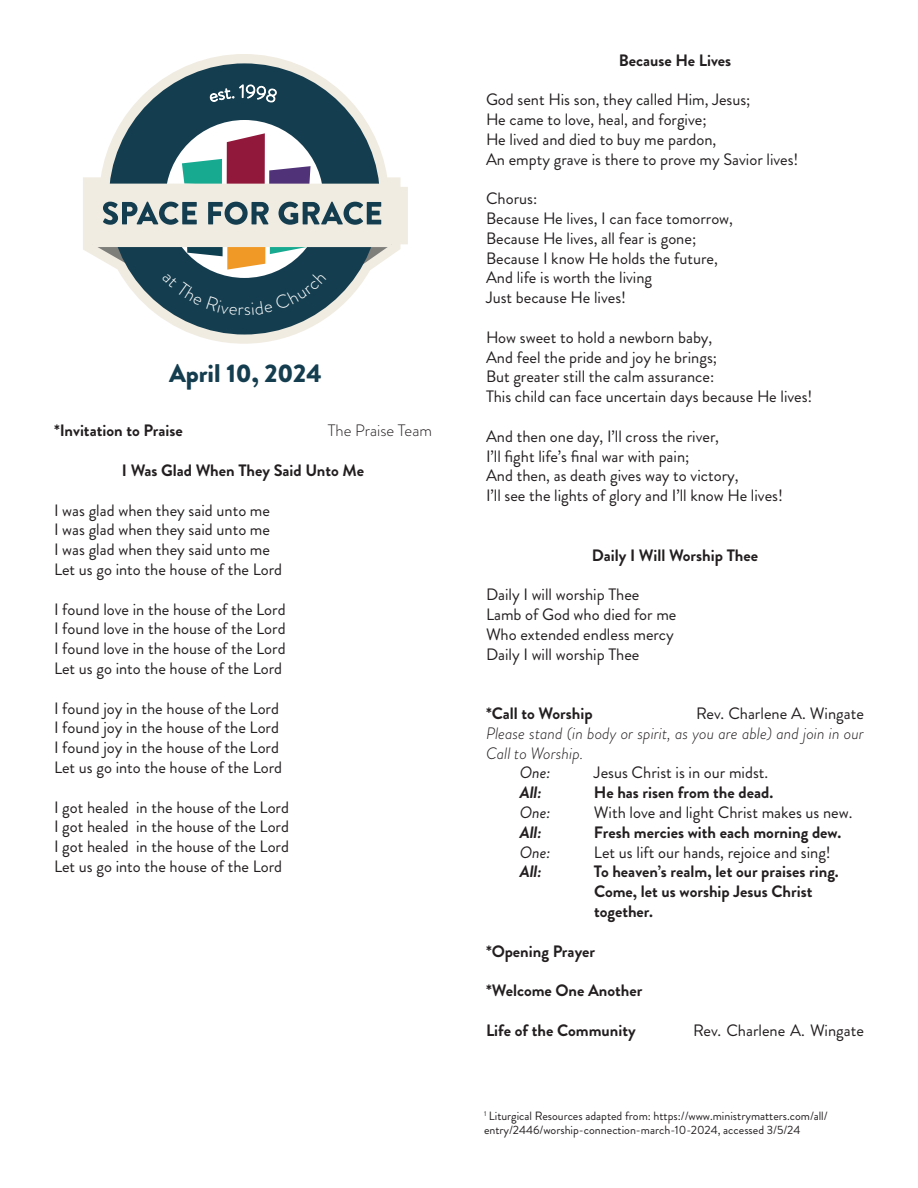
<style>
.page{position:relative;width:918px;height:1188px;background:#fff}
.page>*{position:absolute;margin:0;border:0;box-sizing:border-box;transform-origin:0 0}
.t1{font:900 25.5px "Brandon Grotesque";color:#143e4f}
.t2{font:16.5px "Brandon Grotesque";color:#231f20}
.t3{font:700 16.5px/19.8px "Brandon Grotesque";color:#231f20}
.t4{font:italic 300 16.5px/19.8px "Brandon Grotesque";color:#231f20}
.t5{font:300 16.5px "Brandon Grotesque";color:#231f20}
.t6{font:italic 16.5px "Brandon Grotesque";letter-spacing:-.005em;color:#231f20}
.t7{font:italic 700 16.5px "Brandon Grotesque";color:#231f20}
.t8{font:12px/14.4px "Brandon Grotesque";color:#231f20}
</style>
<div class="page">
<svg style="left:83px;top:54px;width:318px;height:290px"></svg>
<svg style="left:88px;top:59px;width:308px;height:280px"></svg>
<div style="left:109px;top:63px;width:271px;height:272px;background:#143e4f;border-radius:50%"></div>
<div style="left:165px;top:120px;width:158px;height:158px;background:#fff;border-radius:50%"></div>
<div style="left:109px;top:187px;width:299px;height:57px;background:#f1ece2"></div>
<svg style="left:210px;top:85px;width:67px;height:17px"></svg>
<svg style="left:93px;top:133px;width:299px;height:183px"></svg>
<p class="t1" style="left:169px;top:355px;width:154px">April 10, 2024</p>
<p class="t3" style="left:54px;top:421px;width:130px">*Invitation to Praise</p>
<p class="t5" style="left:328px;top:419px;width:106px">The Praise Team</p>
<p class="t3" style="left:122px;top:461px;width:244px">I Was Glad When They Said Unto Me</p>
<p class="t2" style="left:54px;top:499px;width:218px">I was glad when they said unto me</p>
<p class="t2" style="left:54px;top:518px;width:218px">I was glad when they said unto me</p>
<p class="t2" style="left:54px;top:538px;width:218px">I was glad when they said unto me</p>
<p class="t2" style="left:54px;top:558px;width:230px">Let us go into the house of the Lord</p>
<p class="t2" style="left:54px;top:598px;width:233px">I found love in the house of the Lord</p>
<p class="t2" style="left:54px;top:617px;width:233px">I found love in the house of the Lord</p>
<p class="t2" style="left:54px;top:637px;width:233px">I found love in the house of the Lord</p>
<p class="t2" style="left:54px;top:657px;width:230px">Let us go into the house of the Lord</p>
<p class="t2" style="left:54px;top:697px;width:227px">I found joy in the house of the Lord</p>
<p class="t2" style="left:54px;top:716px;width:227px">I found joy in the house of the Lord</p>
<p class="t2" style="left:54px;top:736px;width:227px">I found joy in the house of the Lord</p>
<p class="t2" style="left:54px;top:756px;width:230px">Let us go into the house of the Lord</p>
<p class="t2" style="left:54px;top:796px;width:237px">I got healed in the house of the Lord</p>
<p class="t2" style="left:54px;top:815px;width:237px">I got healed in the house of the Lord</p>
<p class="t2" style="left:54px;top:835px;width:237px">I got healed in the house of the Lord</p>
<p class="t2" style="left:54px;top:855px;width:230px">Let us go into the house of the Lord</p>
<p class="t3" style="left:619px;top:50px;width:114px">Because He Lives</p>
<p class="t2" style="left:486px;top:88px;width:266px">God sent His son, they called Him, Jesus;</p>
<p class="t2" style="left:486px;top:108px;width:222px">He came to love, heal, and forgive;</p>
<p class="t2" style="left:486px;top:128px;width:232px">He lived and died to buy me pardon,</p>
<p class="t2" style="left:486px;top:148px;width:314px">An empty grave is there to prove my Savior lives!</p>
<p class="t2" style="left:486px;top:187px;width:53px">Chorus:</p>
<p class="t2" style="left:486px;top:207px;width:248px">Because He lives, I can face tomorrow,</p>
<p class="t2" style="left:486px;top:227px;width:212px">Because He lives, all fear is gone;</p>
<p class="t2" style="left:486px;top:247px;width:233px">Because I know He holds the future,</p>
<p class="t2" style="left:486px;top:266px;width:168px">And life is worth the living</p>
<p class="t2" style="left:486px;top:286px;width:142px">Just because He lives!</p>
<p class="t2" style="left:486px;top:326px;width:228px">How sweet to hold a newborn baby,</p>
<p class="t2" style="left:486px;top:346px;width:233px">And feel the pride and joy he brings;</p>
<p class="t2" style="left:486px;top:365px;width:230px">But greater still the calm assurance:</p>
<p class="t2" style="left:486px;top:385px;width:328px">This child can face uncertain days because He lives!</p>
<p class="t2" style="left:486px;top:425px;width:235px">And then one day, I’ll cross the river,</p>
<p class="t2" style="left:486px;top:445px;width:205px">I’ll fight life’s final war with pain;</p>
<p class="t2" style="left:486px;top:464px;width:254px">And then, as death gives way to victory,</p>
<p class="t2" style="left:486px;top:484px;width:299px">I’ll see the lights of glory and I’ll know He lives!</p>
<p class="t3" style="left:592px;top:545px;width:168px">Daily I Will Worship Thee</p>
<p class="t2" style="left:486px;top:583px;width:155px">Daily I will worship Thee</p>
<p class="t2" style="left:486px;top:603px;width:192px">Lamb of God who died for me</p>
<p class="t2" style="left:486px;top:623px;width:189px">Who extended endless mercy</p>
<p class="t2" style="left:486px;top:643px;width:155px">Daily I will worship Thee</p>
<p class="t3" style="left:486px;top:704px;width:108px">*Call to Worship</p>
<p class="t2" style="left:696px;top:702px;width:169px">Rev. Charlene A. Wingate</p>
<p class="t4" style="left:486px;top:723px;width:379px">Please stand (in body or spirit, as you are able) and join in our<br>Call to Worship.</p>
<p class="t6" style="left:520px;top:761px;width:32px">One:</p>
<p class="t2" style="left:594px;top:761px;width:176px">Jesus Christ is in our midst.</p>
<p class="t7" style="left:520px;top:781px;width:24px">All:</p>
<p class="t3" style="left:594px;top:783px;width:181px">He has risen from the dead.</p>
<p class="t6" style="left:520px;top:801px;width:32px">One:</p>
<p class="t2" style="left:594px;top:801px;width:260px">With love and light Christ makes us new.</p>
<p class="t7" style="left:520px;top:820px;width:24px">All:</p>
<p class="t3" style="left:594px;top:822px;width:249px">Fresh mercies with each morning dew.</p>
<p class="t6" style="left:520px;top:841px;width:32px">One:</p>
<p class="t2" style="left:594px;top:841px;width:238px">Let us lift our hands, rejoice and sing!</p>
<p class="t7" style="left:520px;top:860px;width:24px">All:</p>
<p class="t3" style="left:594px;top:862px;width:246px">To heaven’s realm, let our praises ring.</p>
<p class="t3" style="left:594px;top:882px;width:220px">Come, let us worship Jesus Christ together.</p>
<p class="t3" style="left:486px;top:941px;width:111px">*Opening Prayer</p>
<p class="t3" style="left:486px;top:981px;width:158px">*Welcome One Another</p>
<p class="t3" style="left:486px;top:1020px;width:151px">Life of the Community</p>
<p class="t2" style="left:693px;top:1019px;width:172px">Rev. Charlene A. Wingate</p>
<p class="t8" style="left:484px;top:1108px;width:345px"><sup>1</sup> Liturgical Resources adapted from: https://www.ministrymatters.com/all/ entry/2446/worship-connection-march-10-2024, accessed 3/5/24</p>
</div>
